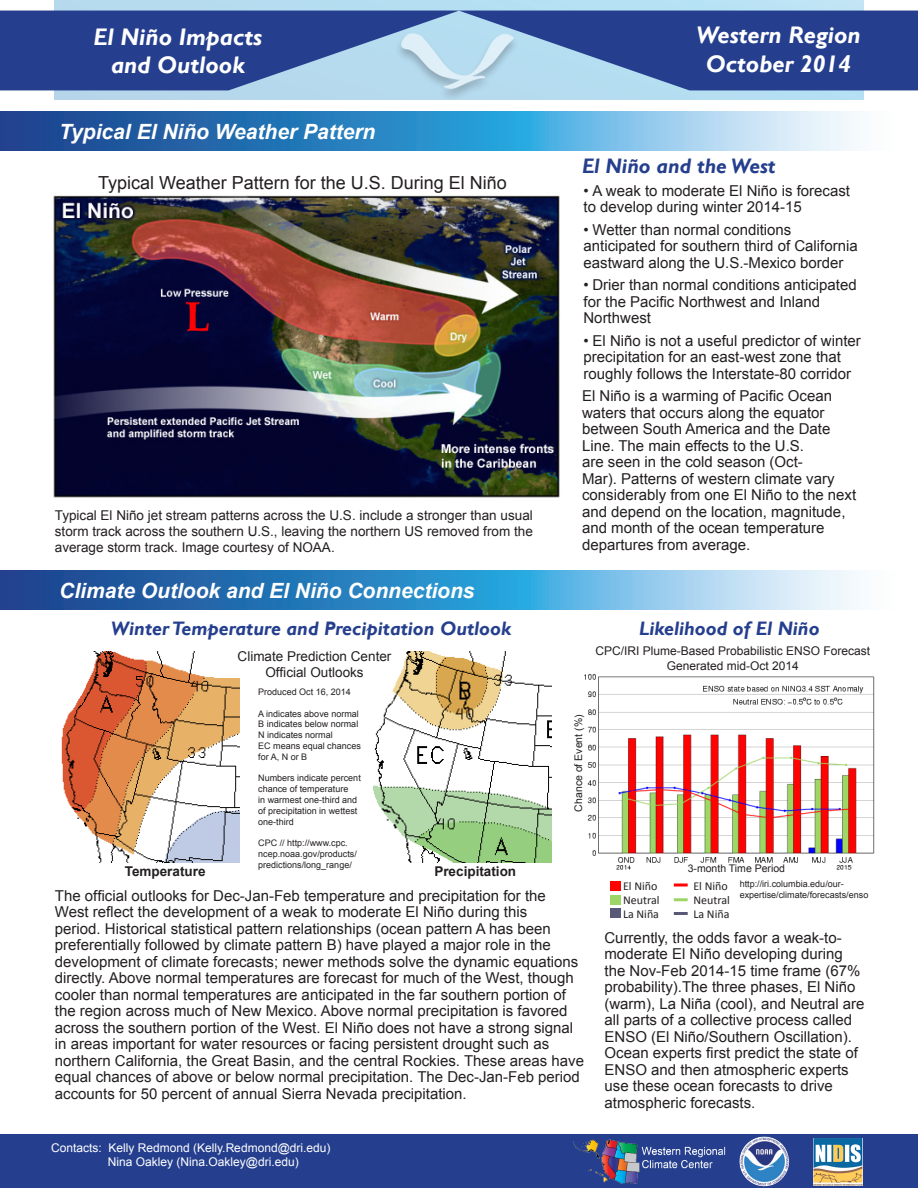
<style>
.page{position:relative;width:918px;height:1188px;background:#fff}
.page>*{position:absolute;margin:0;border:0;box-sizing:border-box;transform-origin:0 0}
.t1{font:italic 700 24px/28.8px "Gill Sans";color:#fff;text-align:center}
.t2{font:italic 700 21px "Arial";color:#fff}
.t3{font:italic 700 21px "Gill Sans";color:#253f8e}
.t4{font:italic 700 19.5px "Gill Sans";color:#253f8e}
.t5{font:18px "Arial";color:#231f20}
.t6{font:15px/16.5px "Arial";color:#231f20}
.t7{font:13.5px/16.2px "Arial";color:#231f20;text-align:justify}
.t8{font:700 13.5px "Arial";color:#231f20}
.t9{font:12px/14.4px "Arial";color:#fff}
.t10{font:12px "Arial";color:#231f20}
.body_text{font:12px "Calibri";color:#231f20}
.t11{font:10.5px "Arial";color:#231f20}
.t12{font:9px/10.8px "Arial";color:#231f20}
</style>
<div class="page">
<div style="left:0;top:1134px;width:918px;height:54px;background:#253f8e"></div>
<svg style="left:54px;top:0;width:810px;height:99px;background:#b1d7ec"></svg>
<svg style="left:0;top:11px;width:918px;height:79px;background:#3d599e"></svg>
<div style="left:394px;top:32px;width:126px;height:70px;background:#231f20;opacity:.48"></div>
<img style="left:402px;top:33px;width:112px;height:55px">
<svg style="left:0;top:111px;width:857px;height:40px;background:#5497ca"></svg>
<svg style="left:0;top:570px;width:858px;height:40px;background:#5497ca"></svg>
<svg style="left:751px;top:1136px;width:13px;height:5px"></svg>
<img style="left:814px;top:1138px;width:49px;height:47px">
<img style="left:573px;top:1140px;width:152px;height:43px">
<img style="left:585px;top:674px;width:290px;height:196px">
<img style="left:53px;top:195px;width:507px;height:303px">
<div style="left:610px;top:881px;width:10px;height:10px;background:#ff0303"></div>
<div style="left:610px;top:896px;width:10px;height:9px;background:#9ed567"></div>
<div style="left:610px;top:909px;width:10px;height:9px;background:#585877"></div>
<svg style="left:674px;top:884px;width:14px;height:2px"></svg>
<hr style="left:674px;top:898px;width:14px;height:3px;background:#9ed567">
<hr style="left:674px;top:912px;width:14px;height:3px;background:#585877">
<img style="left:61px;top:652px;width:178px;height:210px">
<img style="left:373px;top:652px;width:179px;height:211px">
<div style="left:688px;top:864px;width:107px;height:16px;background:#fff"></div>
<h1 class="t1" style="left:94px;top:23px;width:170px">El Niño Impacts and Outlook</h1>
<h1 class="t1" style="left:696px;top:22px;width:166px">Western Region<br>October 2014</h1>
<h2 class="t2" style="left:59px;top:117px;width:318px">Typical El Niño Weather Pattern</h2>
<p class="t5" style="left:98px;top:171px;width:410px">Typical Weather Pattern for the U.S. During El Niño</p>
<p class="t7" style="left:55px;top:507px;width:479px">Typical El Niño jet stream patterns across the U.S. include a stronger than usual storm track across the southern U.S., leaving the northern US removed from the average storm track. Image courtesy of NOAA.</p>
<h2 class="t2" style="left:59px;top:576px;width:417px">Climate Outlook and El Niño Connections</h2>
<p class="t4" style="left:111px;top:617px;width:402px">Winter Temperature and Precipitation Outlook</p>
<p class="t7" style="left:238px;top:648px;width:155px;text-align:center">Climate Prediction Center<br>Official Outlooks</p>
<p class="t12" style="left:258px;top:687px;width:94px">Produced Oct 16, 2014</p>
<p class="t12" style="left:258px;top:708px;width:102px">A indicates above normal</p>
<p class="t12" style="left:258px;top:719px;width:102px">B indicates below normal</p>
<p class="t12" style="left:258px;top:730px;width:76px">N indicates normal</p>
<p class="t12" style="left:258px;top:741px;width:104px">EC means equal chances for A, N or B</p>
<p class="t12" style="left:258px;top:773px;width:104px">Numbers indicate percent chance of temperature<br>in warmest one-third and of precipitation in wettest one-third</p>
<p class="t12" style="left:258px;top:838px;width:100px">CPC // http://www.cpc. ncep.noaa.gov/products/ predictions/long_range/</p>
<p class="t8" style="left:125px;top:862px;width:82px">Temperature</p>
<p class="t8" style="left:434px;top:862px;width:83px">Precipitation</p>
<p class="t3" style="left:582px;top:154px;width:195px">El Niño and the West</p>
<p class="t6" style="left:584px;top:182px;width:268px">• A weak to moderate El Niño is forecast to develop during winter 2014-15</p>
<p class="t6" style="left:584px;top:221px;width:276px">• Wetter than normal conditions anticipated for southern third of California eastward along the U.S.-Mexico border</p>
<p class="t6" style="left:584px;top:277px;width:275px">• Drier than normal conditions anticipated for the Pacific Northwest and Inland<br>Northwest</p>
<p class="t6" style="left:584px;top:332px;width:279px">• El Niño is not a useful predictor of winter precipitation for an east-west zone that roughly follows the Interstate-80 corridor</p>
<p class="t6" style="left:582px;top:388px;width:276px">El Niño is a warming of Pacific Ocean waters that occurs along the equator between South America and the Date Line. The main effects to the U.S.<br>are seen in the cold season (Oct-<br>Mar). Patterns of western climate vary considerably from one El Niño to the next and depend on the location, magnitude, and month of the ocean temperature departures from average.</p>
<p class="t4" style="left:639px;top:617px;width:182px">Likelihood of El Niño</p>
<p class="t10" style="left:596px;top:643px;width:276px">CPC/IRI Plume-Based Probabilistic ENSO Forecast</p>
<p class="t10" style="left:667px;top:658px;width:134px">Generated mid-Oct 2014</p>
<p class="t11" style="left:572px;top:812px;width:98px;rotate:-90deg">Chance of Event (%)</p>
<p class="t11" style="left:688px;top:862px;width:99px">3-month Time Period</p>
<p class="t6" style="left:55px;top:887px;width:531px">The official outlooks for Dec-Jan-Feb temperature and precipitation for the<br>West reflect the development of a weak to moderate El Niño during this<br>period. Historical statistical pattern relationships (ocean pattern A has been preferentially followed by climate pattern B) have played a major role in the development of climate forecasts; newer methods solve the dynamic equations directly. Above normal temperatures are forecast for much of the West, though cooler than normal temperatures are anticipated in the far southern portion of the region across much of New Mexico. Above normal precipitation is favored across the southern portion of the West. El Niño does not have a strong signal in areas important for water resources or facing persistent drought such as northern California, the Great Basin, and the central Rockies. These areas have equal chances of above or below normal precipitation. The Dec-Jan-Feb period accounts for 50 percent of annual Sierra Nevada precipitation.</p>
<p class="t9" style="left:108px;top:1140px;width:224px;text-indent:-57px">Contacts: Kelly Redmond (Kelly.Redmond@dri.edu)<br>Nina Oakley (Nina.Oakley@dri.edu)</p>
<p class="body_text" style="left:623px;top:879px;width:36px">El Niño</p>
<p class="body_text" style="left:623px;top:892px;width:38px">Neutral</p>
<p class="body_text" style="left:623px;top:906px;width:38px">La Niña</p>
<p class="body_text" style="left:693px;top:878px;width:36px">El Niño</p>
<p class="body_text" style="left:693px;top:893px;width:38px">Neutral</p>
<p class="body_text" style="left:693px;top:906px;width:38px">La Niña</p>
<p class="t12" style="left:740px;top:879px;width:106px">http://iri.columbia.edu/our-</p>
<p class="t12" style="left:740px;top:890px;width:130px">expertise/climate/forecasts/enso</p>
<p class="t6" style="left:604px;top:929px;width:262px">Currently, the odds favor a weak-to&shy;moderate El Niño developing during the Nov-Feb 2014-15 time frame (67% probability).The three phases, El Niño (warm), La Niña (cool), and Neutral are all parts of a collective process called ENSO (El Niño/Southern Oscillation).<br>Ocean experts first predict the state of ENSO and then atmospheric experts use these ocean forecasts to drive atmospheric forecasts.</p>
</div>
